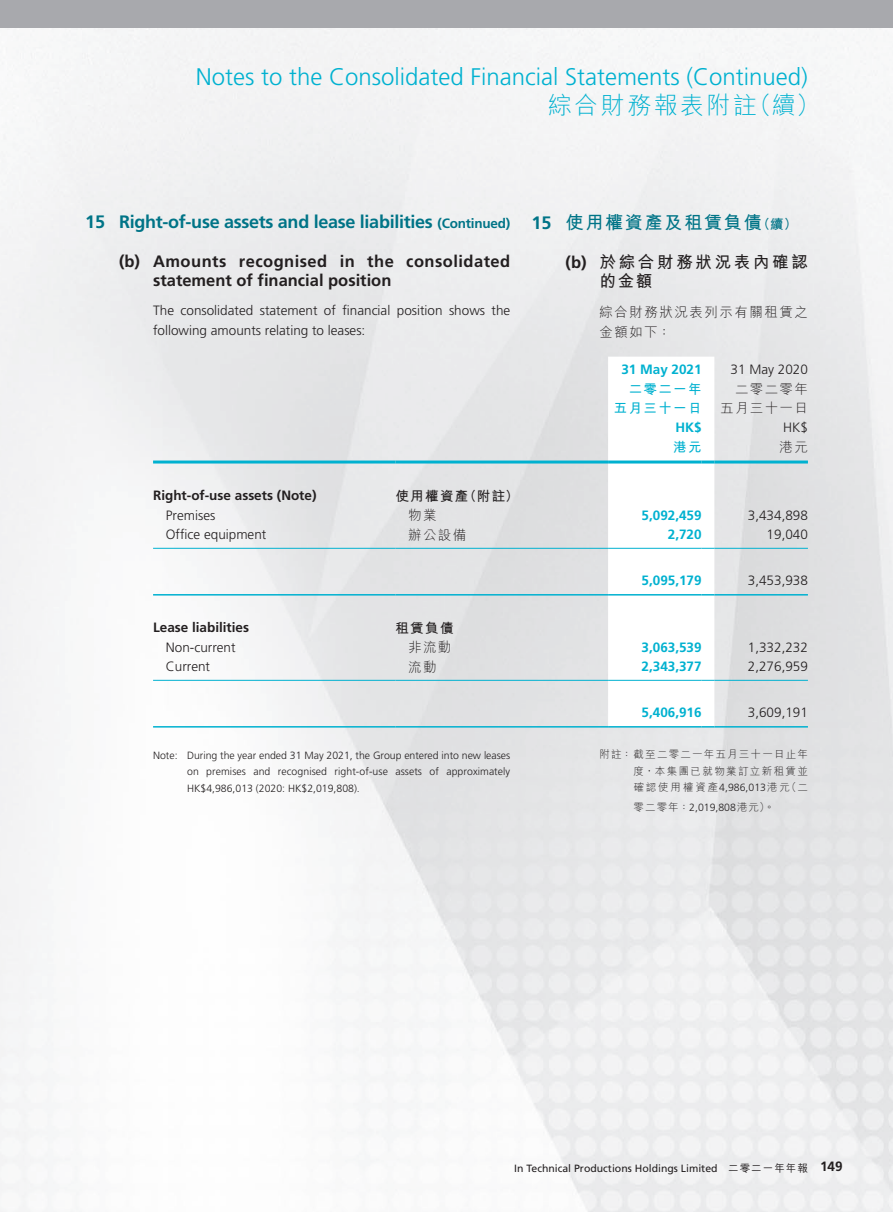
<style>
.page{position:relative;width:893px;height:1212px;background:#fff}
.page>*{position:absolute;margin:0;border:0;box-sizing:border-box;transform-origin:0 0}
.t1{font:300 24px "Frutiger LT Std";color:#00b1d0}
.t2{font:300 24px "M Hei HK";letter-spacing:.1em;color:#00b1d0}
.t3{font:700 18px "Frutiger LT Std";letter-spacing:-.015em;color:#007487}
.t4{font:700 18px "M Hei HK";letter-spacing:.1em;color:#007487}
.t5{font:700 16.5px/19.5px "Frutiger LT Std";letter-spacing:.03em;color:#231f20}
.t6{font:700 16.5px/19.5px "M Hei HK";letter-spacing:.165em;color:#231f20}
.t7{font:300 13.5px/19.5px "Frutiger LT Std";color:#231f20}
.t8{font:700 13.5px "Frutiger LT Std";color:#00b1d0}
.t9{font:300 13.5px/19.5px "M Hei HK";letter-spacing:.1em;color:#231f20;text-align:right}
.t10{font:700 13.5px "Frutiger LT Std";color:#231f20}
.t11{font:700 13.5px/19.5px "M Hei HK";letter-spacing:.1em;color:#00b1d0;text-align:right}
.t12{font:700 13.5px "M Hei HK";letter-spacing:.1em;color:#231f20}
.t13{font:300 10.5px/16.5px "Frutiger LT Std";letter-spacing:.005em;color:#231f20;text-align:justify}
.t14{font:300 10.5px/16.5px "M Hei HK";letter-spacing:.125em;color:#231f20;text-align:justify}
.t15{font:10.5px "Frutiger LT Std";color:#231f20}
.s1{font-size:13.5px}
.s2{font-family:"Frutiger LT Std"}
.s3{font-family:"M Hei HK";font-weight:500}
.s4{font-weight:700;font-size:13.5px}
</style>
<div class="page">
<img style="left:0;top:28px;width:893px;height:1184px">
<div style="left:0;top:0;width:893px;height:28px;background:#a8a9ad"></div>
<hr style="left:153px;top:548px;width:242px;height:1px;background:#00b1d0">
<hr style="left:395px;top:548px;width:213px;height:1px;background:#00b1d0">
<hr style="left:714px;top:548px;width:94px;height:1px;background:#00b1d0">
<hr style="left:153px;top:680px;width:242px;height:1px;background:#00b1d0">
<hr style="left:395px;top:680px;width:213px;height:1px;background:#00b1d0">
<hr style="left:714px;top:680px;width:94px;height:1px;background:#00b1d0">
<hr style="left:153px;top:594px;width:242px;height:1px;background:#00b1d0">
<hr style="left:395px;top:594px;width:213px;height:1px;background:#00b1d0">
<hr style="left:714px;top:594px;width:94px;height:1px;background:#00b1d0">
<hr style="left:153px;top:726px;width:242px;height:1px;background:#00b1d0">
<hr style="left:395px;top:726px;width:213px;height:1px;background:#00b1d0">
<hr style="left:714px;top:726px;width:94px;height:1px;background:#00b1d0">
<hr style="left:153px;top:460px;width:242px;height:3px;background:#00b1d0">
<hr style="left:395px;top:460px;width:213px;height:3px;background:#00b1d0">
<svg style="left:608px;top:357px;width:106px;height:370px"></svg>
<hr style="left:714px;top:460px;width:94px;height:3px;background:#00b1d0">
<h1 class="t1" style="left:196px;top:63px;width:614px">Notes to the Consolidated Financial Statements (Continued)</h1>
<h1 class="t2" style="left:548px;top:92px;width:273px">綜合財務報表附註（續）</h1>
<h2 class="t3" style="left:85px;top:211px;width:427px">15 Right-of-use assets and lease liabilities <span class="s1">(Continued)</span></h2>
<p class="t5" style="left:153px;top:251px;width:359px;text-indent:-34px">(b) Amounts recognised in the consolidated statement of financial position</p>
<p class="t7" style="left:153px;top:301px;width:359px">The consolidated statement of financial position shows the following amounts relating to leases:</p>
<h2 class="t4" style="left:531px;top:209px;width:267px"><span class="s2">15</span> 使用權資產及租賃負債<span class="s1">（續）</span></h2>
<p class="t6" style="left:600px;top:251px;width:210px;text-indent:-34px"><span class="s2">(b)</span> 於綜合財務狀況表內確認的金額</p>
<p class="t9" style="left:600px;top:302px;width:210px;text-align:left">綜合財務狀況表列示有關租賃之金額如下：</p>
<p class="t8" style="left:621px;top:361px;width:82px">31 May 2021</p>
<p class="t7" style="left:731px;top:360px;width:79px">31 May 2020</p>
<p class="t11" style="left:614px;top:378px;width:89px">二零二一年五月三十一日</p>
<p class="t9" style="left:720px;top:379px;width:89px">二零二零年五月三十一日</p>
<p class="t8" style="left:675px;top:420px;width:28px">HK$</p>
<p class="t7" style="left:783px;top:418px;width:26px">HK$</p>
<p class="t11" style="left:673px;top:436px;width:30px">港元</p>
<p class="t9" style="left:780px;top:437px;width:30px">港元</p>
<p class="t10" style="left:153px;top:488px;width:165px">Right-of-use assets (Note)</p>
<p class="t12" style="left:395px;top:486px;width:125px">使用權資產（附註）</p>
<p class="t7" style="left:166px;top:505px;width:51px">Premises</p>
<p class="t9" style="left:408px;top:505px;width:30px">物業</p>
<p class="t8" style="left:642px;top:507px;width:62px">5,092,459</p>
<p class="t7" style="left:748px;top:505px;width:62px">3,434,898</p>
<p class="t7" style="left:166px;top:525px;width:102px">Office equipment</p>
<p class="t9" style="left:408px;top:525px;width:60px">辦公設備</p>
<p class="t8" style="left:668px;top:527px;width:35px">2,720</p>
<p class="t7" style="left:767px;top:525px;width:43px">19,040</p>
<p class="t8" style="left:642px;top:573px;width:62px">5,095,179</p>
<p class="t7" style="left:748px;top:571px;width:62px">3,453,938</p>
<p class="t10" style="left:153px;top:620px;width:98px">Lease liabilities</p>
<p class="t12" style="left:395px;top:618px;width:60px">租賃負債</p>
<p class="t7" style="left:166px;top:637px;width:71px">Non-current</p>
<p class="t9" style="left:408px;top:637px;width:45px">非流動</p>
<p class="t8" style="left:642px;top:639px;width:62px">3,063,539</p>
<p class="t7" style="left:748px;top:637px;width:62px">1,332,232</p>
<p class="t7" style="left:166px;top:657px;width:46px">Current</p>
<p class="t9" style="left:408px;top:657px;width:30px">流動</p>
<p class="t8" style="left:642px;top:659px;width:62px">2,343,377</p>
<p class="t7" style="left:748px;top:657px;width:62px">2,276,959</p>
<p class="t8" style="left:642px;top:705px;width:62px">5,406,916</p>
<p class="t7" style="left:748px;top:703px;width:62px">3,609,191</p>
<p class="t13" style="left:187px;top:747px;width:325px;text-indent:-34px">Note: During the year ended 31 May 2021, the Group entered into new leases on premises and recognised right-of-use assets of approximately HK$4,986,013 (2020: HK$2,019,808).</p>
<p class="t14" style="left:634px;top:746px;width:176px;text-indent:-34px">附註：截至二零二一年五月三十一日止年度，本集團已就物業訂立新租賃並確認使用權資產<span class="s2">4,986,013</span>港元（二</p>
<p class="t14" style="left:634px;top:799px;width:143px">零二零年：<span class="s2">2,019,808</span>港元）。</p>
<p class="t15" style="left:514px;top:1162px;width:330px">In Technical Productions Holdings Limited <span class="s3">二零二一年年報</span> <span class="s4">149</span></p>
</div>
